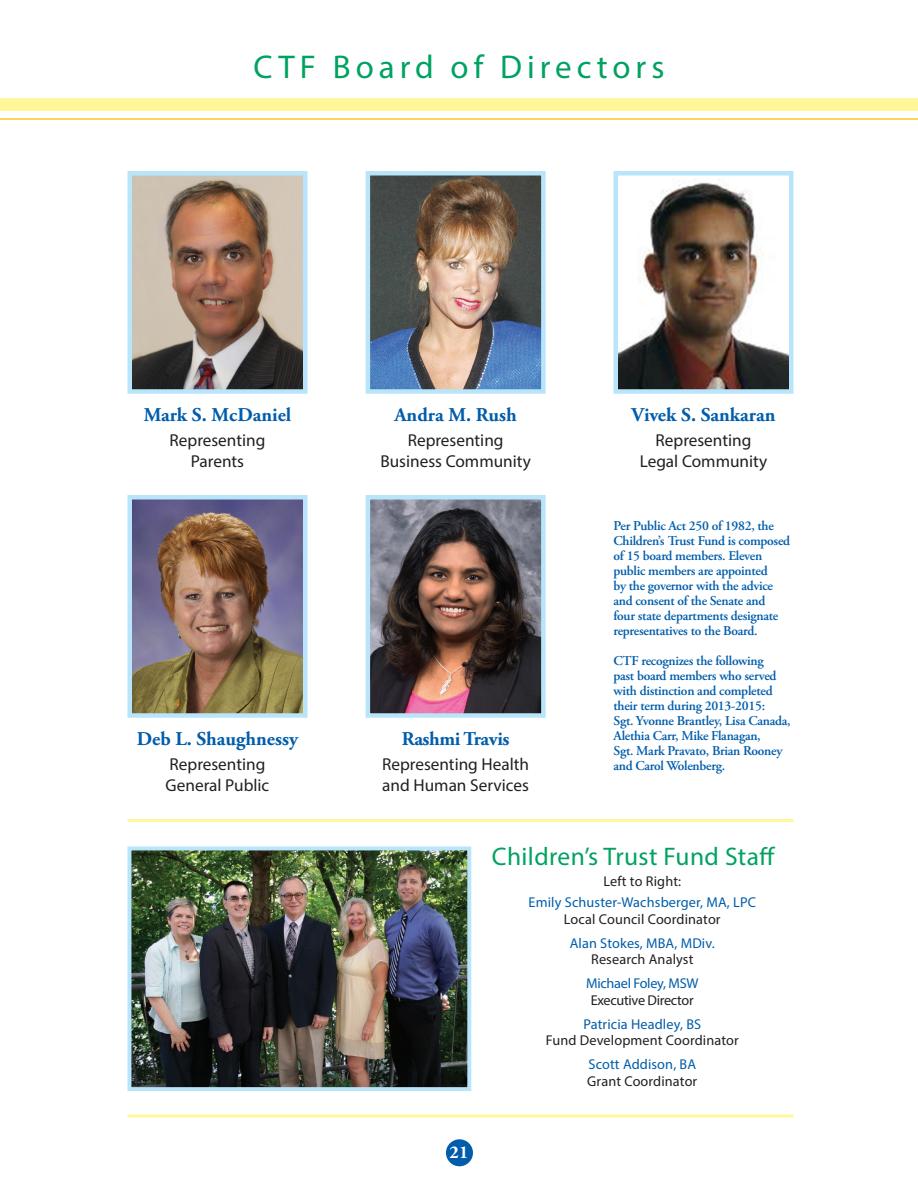
<style>
.page{position:relative;width:918px;height:1188px;background:#fff}
.page>*{position:absolute;margin:0;border:0;box-sizing:border-box;transform-origin:0 0}
.t1{font:33px "Myriad Pro";letter-spacing:.15em;color:#00a261}
.t2{font:25.5px "Myriad Pro";letter-spacing:.015em;color:#00a261}
.t3{font:700 19.5px "Adobe Garamond Pro";color:#015dab}
.t4{font:700 19.5px "Adobe Garamond Pro";letter-spacing:-.02em;color:#015dab}
.t5{font:700 18px "Adobe Garamond Pro";color:#fff}
.t6{font:17.25px/21px "Myriad Pro";color:#231f20;text-align:center}
.t7{font:14.25px "Myriad Pro";letter-spacing:.01em;color:#231f20}
.t8{font:14.25px "Myriad Pro";letter-spacing:.01em;color:#015dab}
.t9{font:14.25px "Myriad Pro";letter-spacing:-.02em;color:#231f20}
.t10{font:14.25px "Myriad Pro";letter-spacing:-.02em;color:#015dab}
.t11{font:600 13.5px/15px "Adobe Garamond Pro";letter-spacing:-.02em;color:#015dab}
</style>
<div class="page">
<img style="left:371px;top:176px;width:170px;height:213px">
<div style="left:366px;top:171px;width:180px;height:223px;border:4px solid #b9e5fa"></div>
<img style="left:133px;top:176px;width:170px;height:213px">
<div style="left:128px;top:171px;width:180px;height:223px;border:4px solid #b9e5fa"></div>
<img style="left:133px;top:500px;width:170px;height:213px">
<div style="left:128px;top:495px;width:180px;height:223px;border:4px solid #b9e5fa"></div>
<div style="left:446px;top:1139px;width:27px;height:27px;background:#015dab;border-radius:50%"></div>
<img style="left:133px;top:851px;width:333px;height:235px">
<div style="left:128px;top:846px;width:343px;height:245px;border:4px solid #b9e5fa"></div>
<hr style="left:128px;top:819px;width:666px;height:3px;background:#fff79a">
<svg style="left:128px;top:1114px;width:666px;height:4px;background:#fff8b3"></svg>
<img style="left:619px;top:179px;width:170px;height:210px">
<div style="left:614px;top:171px;width:180px;height:223px;border:4px solid #b9e5fa"></div>
<img style="left:371px;top:500px;width:170px;height:213px">
<div style="left:366px;top:495px;width:180px;height:223px;border:4px solid #b9e5fa"></div>
<div style="left:0;top:98px;width:918px;height:13px;background:#fff79a"></div>
<hr style="left:0;top:118px;width:918px;height:2px;background:#fec422">
<h1 class="t1" style="left:254px;top:46px;width:412px">CTF Board of Directors</h1>
<p class="t3" style="left:144px;top:403px;width:149px">Mark S. McDaniel</p>
<p class="t6" style="left:170px;top:430px;width:97px">Representing<br>Parents</p>
<p class="t3" style="left:137px;top:727px;width:163px">Deb L. Shaughnessy</p>
<p class="t6" style="left:166px;top:754px;width:105px;text-align:left">Representing<br>General Public</p>
<p class="t3" style="left:394px;top:403px;width:124px">Andra M. Rush</p>
<p class="t6" style="left:380px;top:430px;width:152px">Representing<br>Business Community</p>
<p class="t4" style="left:402px;top:727px;width:109px">Rashmi Travis</p>
<p class="t6" style="left:382px;top:754px;width:149px;text-align:left">Representing Health and Human Services</p>
<p class="t3" style="left:632px;top:403px;width:145px">Vivek S. Sankaran</p>
<p class="t6" style="left:640px;top:430px;width:129px">Representing<br>Legal Community</p>
<p class="t11" style="left:614px;top:518px;width:178px">Per Public Act 250 of 1982, the<br>Children’s Trust Fund is composed of 15 board members. Eleven public members are appointed<br>by the governor with the advice and consent of the Senate and four state departments designate representatives to the Board.</p>
<p class="t11" style="left:614px;top:653px;width:179px">CTF recognizes the following<br>past board members who served with distinction and completed their term during 2013-2015:<br>Sgt. Yvonne Brantley, Lisa Canada,<br>Alethia Carr, Mike Flanagan,<br>Sgt. Mark Pravato, Brian Rooney and Carol Wolenberg.</p>
<p class="t5" style="left:450px;top:1142px;width:20px">21</p>
<p class="t2" style="left:492px;top:841px;width:285px">Children’s Trust Fund Staff</p>
<p class="t7" style="left:603px;top:873px;width:79px">Left to Right:</p>
<p class="t8" style="left:529px;top:894px;width:229px">Emily Schuster-Wachsberger, MA, LPC</p>
<p class="t7" style="left:564px;top:910px;width:158px">Local Council Coordinator</p>
<p class="t8" style="left:570px;top:934px;width:145px">Alan Stokes, MBA, MDiv.</p>
<p class="t7" style="left:591px;top:951px;width:104px">Research Analyst</p>
<p class="t10" style="left:586px;top:975px;width:114px">Michael Foley, MSW</p>
<p class="t9" style="left:591px;top:991px;width:105px">Executive Director</p>
<p class="t8" style="left:583px;top:1015px;width:119px">Patricia Headley, BS</p>
<p class="t7" style="left:546px;top:1032px;width:195px">Fund Development Coordinator</p>
<p class="t8" style="left:588px;top:1056px;width:109px">Scott Addison, BA</p>
<p class="t7" style="left:587px;top:1072px;width:112px">Grant Coordinator</p>
</div>
